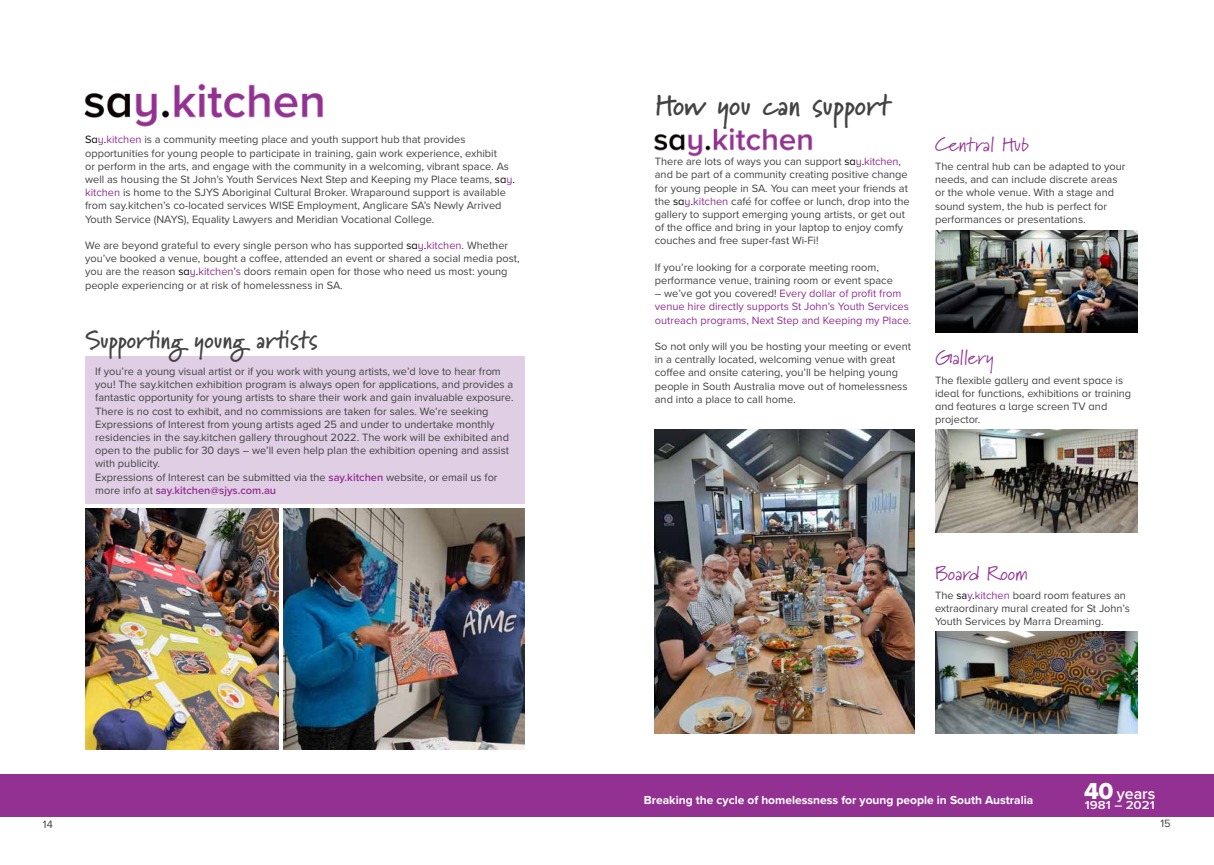
<style>
.page{position:relative;width:1214px;height:865px;background:#fff}
.page>*{position:absolute;margin:0;border:0;box-sizing:border-box;transform-origin:0 0}
.t1{font:700 30px "Marydale";color:#424342}
.t2{font:700 25px "Marydale";letter-spacing:-.02em;color:#424342}
.t3{font:20px "Marydale";color:#933192}
.t4{font:600 16px "Proxima Nova";color:#fff}
.t5{font:700 12px "Proxima Nova";color:#fff}
.t6{font:600 12px "Proxima Nova";color:#fff;scale:1.11 1}
.t7{font:11px/13.2px "Proxima Nova";color:#424342}
.t8{font:11px/13.2px "Proxima Nova";color:#933192}
.t9{font:11px/13.2px "Proxima Nova A";color:#424342}
.s1{font-family:"Proxima Nova A";color:#090304}
.s2{font-family:"Proxima Nova A";color:#933192}
.s3{font-family:"Proxima Nova A"}
.s4{font-weight:600;color:#933192}
.s5{color:#424342}
.s6{color:#090304}
.s7{color:#933192}
.s8{font-family:"Proxima Nova Extrabld";font-weight:400;font-size:24px}
</style>
<div class="page">
<div style="left:85px;top:356px;width:439px;height:147px;background:#e0cee5"></div>
<div style="left:0;top:774px;width:1213px;height:42px;background:#933192"></div>
<img style="left:84px;top:83px;width:240px;height:44px">
<img style="left:654px;top:128px;width:159px;height:29px">
<img style="left:284px;top:508px;width:241px;height:241px">
<img style="left:85px;top:508px;width:194px;height:241px">
<img style="left:935px;top:631px;width:202px;height:102px">
<img style="left:935px;top:430px;width:202px;height:102px">
<img style="left:935px;top:231px;width:202px;height:102px">
<img style="left:654px;top:430px;width:260px;height:303px">
<p class="t7" style="left:85px;top:133px;width:431px"><span class="s1">Sa</span><span class="s2">y</span><span class="s1">.</span><span class="s2">kitchen</span> is a community meeting place and youth support hub that provides opportunities for young people to participate in training, gain work experience, exhibit<br>or perform in the arts, and engage with the community in a welcoming, vibrant space. As well as housing the St John’s Youth Services Next Step and Keeping my Place teams, <span class="s1">sa</span><span class="s2">y</span><span class="s1">. </span><span class="s2">kitchen</span> is home to the SJYS Aboriginal Cultural Broker. Wraparound support is available from say.kitchen’s co-located services WISE Employment, Anglicare SA’s Newly Arrived Youth Service (NAYS), Equality Lawyers and Meridian Vocational College.</p>
<p class="t7" style="left:85px;top:238px;width:436px">We are beyond grateful to every single person who has supported <span class="s1">sa</span><span class="s2">y</span><span class="s1">.</span><span class="s2">kitchen</span>. Whether you’ve booked a venue, bought a coffee, attended an event or shared a social media post, you are the reason <span class="s1">sa</span><span class="s2">y</span><span class="s1">.</span><span class="s2">kitchen</span><span class="s3">’</span><span class="s2">s</span> doors remain open for those who need us most: young people experiencing or at risk of homelessness in SA.</p>
<h2 class="t2" style="left:85px;top:325px;width:234px">Supporting young artists</h2>
<p class="t7" style="left:95px;top:364px;width:420px">If you’re a young visual artist or if you work with young artists, we’d love to hear from you! The say.kitchen exhibition program is always open for applications, and provides a fantastic opportunity for young artists to share their work and gain invaluable exposure.<br>There is no cost to exhibit, and no commissions are taken for sales. We’re seeking Expressions of Interest from young artists aged 25 and under to undertake monthly residencies in the say.kitchen gallery throughout 2022. The work will be exhibited and open to the public for 30 days – we’ll even help plan the exhibition opening and assist with publicity.<br>Expressions of Interest can be submitted via the <span class="s4">say.kitchen</span> website, or email us for more info at <span class="s4">say.kitchen@sjys.com.au</span></p>
<h1 class="t1" style="left:654px;top:87px;width:238px">How you can support</h1>
<p class="t7" style="left:654px;top:154px;width:256px">There are lots of ways you can support <span class="s1">sa</span><span class="s2">y</span><span class="s1">.</span><span class="s2">kitchen</span>, and be part of a community creating positive change for young people in SA. You can meet your friends at the <span class="s1">sa</span><span class="s2">y</span><span class="s1">.</span><span class="s2">kitchen</span> café for coffee or lunch, drop into the gallery to support emerging young artists, or get out of the office and bring in your laptop to enjoy comfy couches and free super-fast Wi-Fi!</p>
<p class="t7" style="left:654px;top:260px;width:239px">If you’re looking for a corporate meeting room, performance venue, training room or event space</p>
<p class="t8" style="left:654px;top:286px;width:258px"><span class="s5">– we’ve got you covered!</span> Every dollar of profit from venue hire directly supports St John’s Youth Services outreach programs, Next Step and Keeping my Place.</p>
<p class="t7" style="left:654px;top:339px;width:257px">So not only will you be hosting your meeting or event in a centrally located, welcoming venue with great coffee and onsite catering, you’ll be helping young people in South Australia move out of homelessness and into a place to call home.</p>
<h3 class="t3" style="left:934px;top:132px;width:95px">Central Hub</h3>
<p class="t7" style="left:934px;top:159px;width:192px">The central hub can be adapted to your needs, and can include discrete areas or the whole venue. With a stage and sound system, the hub is perfect for performances or presentations.</p>
<h3 class="t3" style="left:934px;top:346px;width:60px">Gallery</h3>
<p class="t9" style="left:934px;top:373px;width:198px">The flexible gallery and event space is ideal for functions, exhibitions or training and features a large screen TV and projector.</p>
<h3 class="t3" style="left:934px;top:561px;width:94px">Board Room</h3>
<p class="t7" style="left:934px;top:588px;width:196px">The <span class="s6">sa</span><span class="s7">y</span><span class="s6">.</span><span class="s7">kitchen</span> board room features an extraordinary mural created for St John’s<br>Youth Services by Marra Dreaming.</p>
<p class="t5" style="left:643px;top:791px;width:391px">Breaking the cycle of homelessness for young people in South Australia</p>
<h3 class="t4" style="left:1084px;top:781px;width:73px"><span class="s8">40</span> years</h3>
<p class="t6" style="left:1084px;top:795px;width:64px">1981 – 2021</p>
<p class="t7" style="left:43px;top:817px;width:11px">14</p>
<p class="t7" style="left:1160px;top:816px;width:12px">15</p>
</div>
